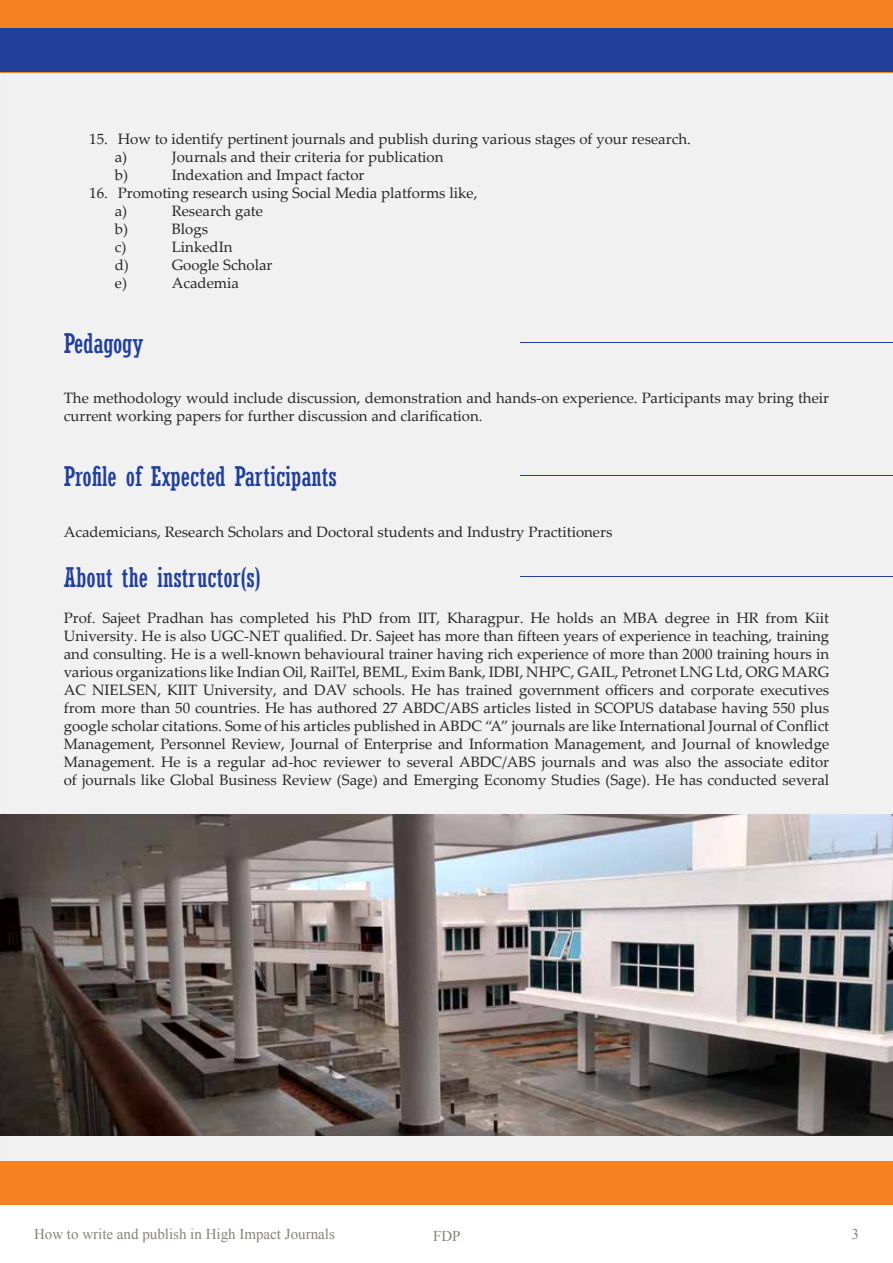
<style>
.page{position:relative;width:893px;height:1263px;background:#fff}
.page>*{position:absolute;margin:0;border:0;box-sizing:border-box;transform-origin:0 0}
.t1{font:condensed 27px "Rockwell";color:#21409a}
.t2{font:15px/18px "Palatino Linotype";color:#262625}
.t3{font:15px "Times New Roman";color:#88817e}
</style>
<div class="page">
<div style="left:0;top:72px;width:893px;height:1089px;background:#f1f1f1"></div>
<div style="left:0;top:1161px;width:893px;height:44px;background:#f58220"></div>
<div style="left:0;top:0;width:893px;height:72px;background:#f58220"></div>
<div style="left:0;top:28px;width:893px;height:44px;background:#21409a"></div>
<hr style="left:520px;top:342px;width:373px;height:1px;background:#21409a">
<hr style="left:520px;top:475px;width:373px;height:1px;background:#21409a">
<hr style="left:520px;top:576px;width:373px;height:1px;background:#21409a">
<img style="left:0;top:815px;width:893px;height:320px">
<p class="t2" style="left:115px;top:129px;width:577px;text-indent:-26px">15. How to identify pertinent journals and publish during various stages of your research. a)</p>
<p class="t2" style="left:172px;top:147px;width:273px">Journals and their criteria for publication</p>
<p class="t2" style="left:115px;top:165px;width:15px">b)</p>
<p class="t2" style="left:172px;top:165px;width:194px">Indexation and Impact factor</p>
<p class="t2" style="left:115px;top:183px;width:364px;text-indent:-26px">16. Promoting research using Social Media platforms like, a)</p>
<p class="t2" style="left:172px;top:201px;width:93px">Research gate</p>
<p class="t2" style="left:115px;top:219px;width:15px">b)</p>
<p class="t2" style="left:172px;top:219px;width:38px">Blogs</p>
<p class="t2" style="left:115px;top:237px;width:13px">c)</p>
<p class="t2" style="left:172px;top:237px;width:62px">LinkedIn</p>
<p class="t2" style="left:115px;top:255px;width:16px">d)</p>
<p class="t2" style="left:172px;top:255px;width:102px">Google Scholar</p>
<p class="t2" style="left:115px;top:273px;width:14px">e)</p>
<p class="t2" style="left:172px;top:273px;width:69px">Academia</p>
<h1 class="t1" style="left:64px;top:328px;width:81px">Pedagogy</h1>
<p class="t2" style="left:64px;top:389px;width:767px">The methodology would include discussion, demonstration and hands-on experience. Participants may bring their current working papers for further discussion and clarification.</p>
<h1 class="t1" style="left:64px;top:461px;width:275px">Profile of Expected Participants</h1>
<p class="t2" style="left:64px;top:522px;width:550px">Academicians, Research Scholars and Doctoral students and Industry Practitioners</p>
<h1 class="t1" style="left:64px;top:562px;width:199px">About the instructor(s)</h1>
<p class="t2" style="left:64px;top:608px;width:767px;text-align:justify">Prof. Sajeet Pradhan has completed his PhD from IIT, Kharagpur. He holds an MBA degree in HR from Kiit University. He is also UGC-NET qualified. Dr. Sajeet has more than fifteen years of experience in teaching, training and consulting. He is a well-known behavioural trainer having rich experience of more than 2000 training hours in various organizations like Indian Oil, RailTel, BEML, Exim Bank, IDBI, NHPC, GAIL, Petronet LNG Ltd, ORG MARG AC NIELSEN, KIIT University, and DAV schools. He has trained government officers and corporate executives from more than 50 countries. He has authored 27 ABDC/ABS articles listed in SCOPUS database having 550 plus google scholar citations. Some of his articles published in ABDC “A” journals are like International Journal of Conflict Management, Personnel Review, Journal of Enterprise and Information Management, and Journal of knowledge Management. He is a regular ad-hoc reviewer to several ABDC/ABS journals and was also the associate editor of journals like Global Business Review (Sage) and Emerging Economy Studies (Sage). He has conducted several</p>
<p class="t3" style="left:34px;top:1224px;width:302px">How to write and publish in High Impact Journals</p>
<p class="t3" style="left:433px;top:1225px;width:29px">FDP</p>
<p class="t3" style="left:851px;top:1224px;width:9px">3</p>
</div>
